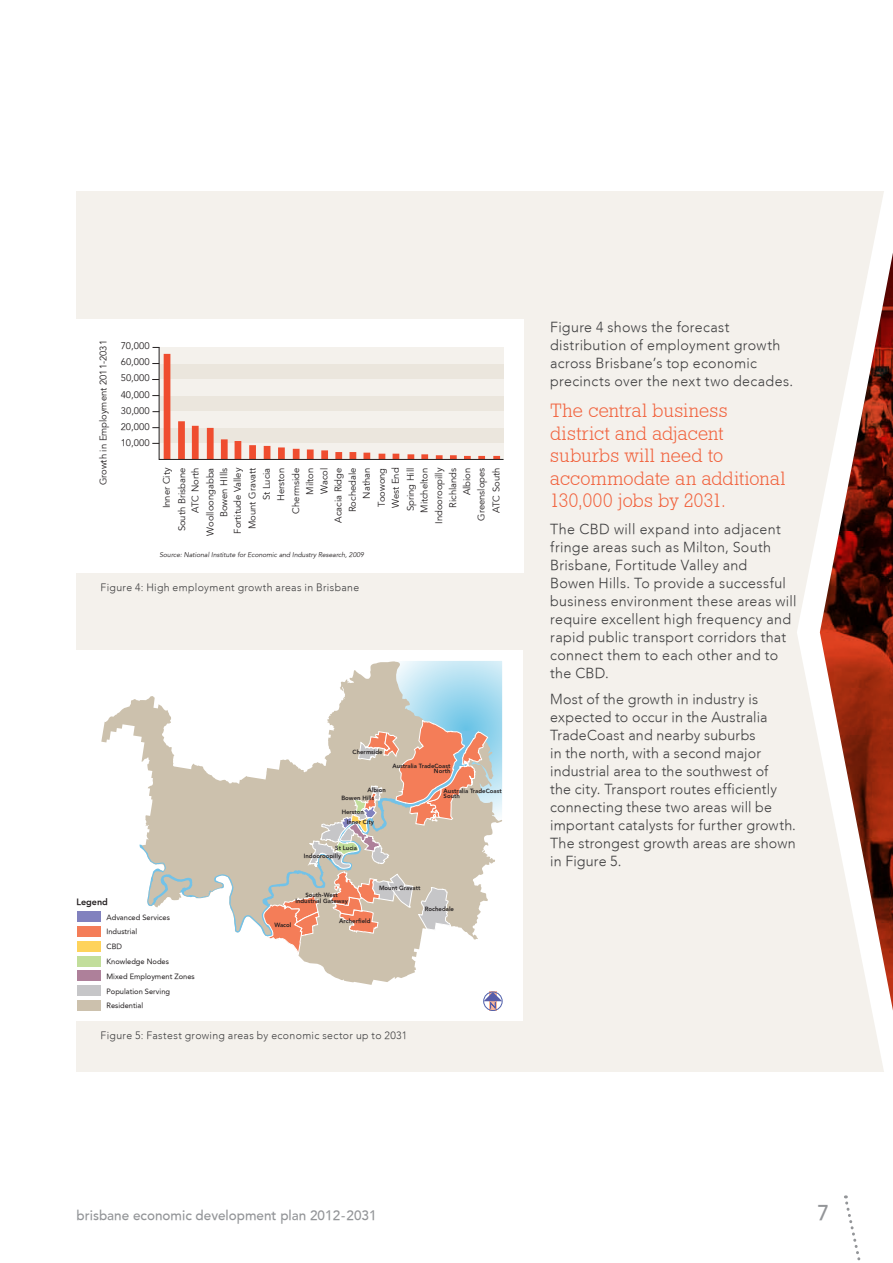
<style>
.page{position:relative;width:893px;height:1263px;background:#fff}
.page>*{position:absolute;margin:0;border:0;box-sizing:border-box;transform-origin:0 0}
.t1{font:500 21px "Avenir";color:#939598}
.t2{font:19.5px/22.5px "Geometric Slab 712 BT Light A";letter-spacing:.02em;color:#f1623d}
.t3{font:300 14.25px/18px "Avenir";letter-spacing:.02em;color:#3e3e3f}
.t4{font:500 13.5px "Avenir";color:#939598}
.t5{font:300 10.5px "Avenir";letter-spacing:.035em;color:#3e3e3f}
.t6{font:300 9.45px/16.2px "Avenir 45";color:#231f20;text-align:right}
.t7{font:800 9px "Avenir";color:#231f20}
.t8{font:7.5px/14.9px "Avenir";color:#231f20}
.t9{font:italic 6.75px "Avenir";color:#231f20}
.t10{font:800 6px/5.4px "Avenir";color:#231f20}
</style>
<div class="page">
<svg style="left:844px;top:1195px;width:17px;height:66px"></svg>
<div style="left:77px;top:191px;width:816px;height:880px;background:#f4f1ec"></div>
<svg style="left:797px;top:191px;width:96px;height:881px"></svg>
<div style="left:68px;top:319px;width:455px;height:254px;background:#fff"></div>
<svg style="left:152px;top:346px;width:352px;height:114px;background:#eee0d8"></svg>
<div style="left:60px;top:650px;width:463px;height:370px;background:#fff"></div>
<svg style="left:101px;top:696px;width:316px;height:289px"></svg>
<svg style="left:140px;top:730px;width:123px;height:207px;fill:#ccc1ad"></svg>
<svg style="left:263px;top:661px;width:239px;height:295px"></svg>
<div style="left:77px;top:1000px;width:24px;height:11px;background:#ccc1ad"></div>
<div style="left:77px;top:985px;width:24px;height:11px;background:#c6c6c8"></div>
<div style="left:77px;top:970px;width:24px;height:11px;background:#ae809a"></div>
<div style="left:77px;top:956px;width:24px;height:10px;background:#c2de9b"></div>
<div style="left:77px;top:941px;width:24px;height:11px;background:#fed35b"></div>
<div style="left:77px;top:926px;width:24px;height:11px;background:#f47d58"></div>
<div style="left:77px;top:911px;width:24px;height:11px;background:#8181be"></div>
<svg style="left:489px;top:991px;width:8px;height:20px"></svg>
<svg style="left:484px;top:992px;width:18px;height:16px"></svg>
<div style="left:483px;top:992px;width:19px;height:19px;border:1px solid #5060ac;border-radius:50%"></div>
<p class="t6" style="left:95px;top:485px;width:147px;rotate:-90deg">Growth in Employment 2011-2031</p>
<p class="t6" style="left:121px;top:338px;width:31px;text-align:justify">70,000<br>60,000<br>50,000<br>40,000<br>30,000<br>20,000<br>10,000</p>
<p class="t6" style="left:217px;top:534px;width:67px;line-height:13.6px;rotate:-90deg">Bowen HIlls<br>Fortitude Valley</p>
<p class="t6" style="left:245px;top:529px;width:63px;line-height:14.5px;rotate:-90deg">Mount Gravatt<br>St Lucia</p>
<p class="t6" style="left:303px;top:523px;width:57px;line-height:14.2px;rotate:-90deg">Milton<br>Wacol<br>Acacia Ridge</p>
<p class="t6" style="left:359px;top:498px;width:32px;rotate:-90deg">Nathan</p>
<p class="t6" style="left:388px;top:508px;width:42px;rotate:-90deg">West End</p>
<p class="t6" style="left:417px;top:513px;width:47px;rotate:-90deg">Mitchelton</p>
<p class="t6" style="left:446px;top:508px;width:41px;line-height:14px;rotate:-90deg">Richlands<br>Albion</p>
<p class="t6" style="left:488px;top:513px;width:47px;rotate:-90deg">ATC South</p>
<p class="t6" style="left:159px;top:508px;width:42px;rotate:-90deg">Inner City</p>
<p class="t6" style="left:175px;top:531px;width:65px;line-height:13.4px;rotate:-90deg">South Brisbane<br>ATC North</p>
<p class="t6" style="left:202px;top:536px;width:70px;rotate:-90deg">Woolloongabba</p>
<p class="t6" style="left:274px;top:514px;width:47px;line-height:14.7px;rotate:-90deg">Herston<br>Chermside</p>
<p class="t6" style="left:345px;top:512px;width:46px;rotate:-90deg">Rochedale</p>
<p class="t6" style="left:374px;top:507px;width:41px;rotate:-90deg">Toowong</p>
<p class="t6" style="left:403px;top:511px;width:45px;rotate:-90deg">Spring Hill</p>
<p class="t6" style="left:431px;top:524px;width:58px;rotate:-90deg">Indooroopilly</p>
<p class="t6" style="left:473px;top:521px;width:55px;rotate:-90deg">Greenslopes</p>
<p class="t9" style="left:159px;top:551px;width:206px">Source: National Institute for Economic and Industry Research, 2009</p>
<p class="t5" style="left:101px;top:582px;width:260px">Figure 4: High employment growth areas in Brisbane</p>
<p class="t10" style="left:353px;top:749px;width:32px">Chermside</p>
<p class="t10" style="left:367px;top:787px;width:20px">Albion</p>
<p class="t10" style="left:392px;top:763px;width:60px;text-align:right">Australia TradeCoast<br>North</p>
<p class="t10" style="left:444px;top:788px;width:60px">Australia TradeCoast</p>
<p class="t10" style="left:341px;top:795px;width:34px">Bowen Hills</p>
<p class="t10" style="left:444px;top:793px;width:18px">South</p>
<p class="t10" style="left:347px;top:807px;width:29px;line-height:10.1px;text-indent:-5px">Herston<br>Inner City</p>
<p class="t10" style="left:304px;top:843px;width:55px;line-height:8.2px;text-indent:32px">St Lucia<br>Indooroopilly</p>
<p class="t10" style="left:379px;top:885px;width:43px">Mount Gravatt</p>
<p class="t10" style="left:425px;top:906px;width:31px">Rochedale</p>
<p class="t10" style="left:339px;top:918px;width:33px">Archerfield</p>
<p class="t10" style="left:295px;top:892px;width:54px;text-align:center">South-West<br>Industrial Gateway</p>
<p class="t7" style="left:76px;top:896px;width:33px">Legend</p>
<p class="t8" style="left:106px;top:924px;width:90px">Industrial<br>CBD<br>Knowledge Nodes<br>Mixed Employment Zones<br>Population Serving<br>Residential</p>
<p class="t5" style="left:101px;top:1029px;width:308px">Figure 5: Fastest growing areas by economic sector up to 2031</p>
<p class="t8" style="left:106px;top:909px;width:65px">Advanced Services</p>
<p class="t10" style="left:274px;top:922px;width:18px">Wacol</p>
<p class="t3" style="left:550px;top:318px;width:244px">Figure 4 shows the forecast distribution of employment growth across Brisbane’s top economic precincts over the next two decades.</p>
<p class="t2" style="left:550px;top:399px;width:237px">The central business district and adjacent suburbs will need to accommodate an additional<br>130,000 jobs by 2031.</p>
<p class="t3" style="left:550px;top:520px;width:248px">The CBD will expand into adjacent fringe areas such as Milton, South<br>Brisbane, Fortitude Valley and<br>Bowen Hills. To provide a successful business environment these areas will require excellent high frequency and rapid public transport corridors that connect them to each other and to the CBD.</p>
<p class="t3" style="left:550px;top:690px;width:247px">Most of the growth in industry is expected to occur in the Australia<br>TradeCoast and nearby suburbs<br>in the north, with a second major industrial area to the southwest of<br>the city. Transport routes efficiently connecting these two areas will be important catalysts for further growth.<br>The strongest growth areas are shown in Figure 5.</p>
<p class="t4" style="left:77px;top:1208px;width:302px">brisbane economic development plan 2012-2031</p>
<h1 class="t1" style="left:817px;top:1201px;width:13px">7</h1>
</div>
